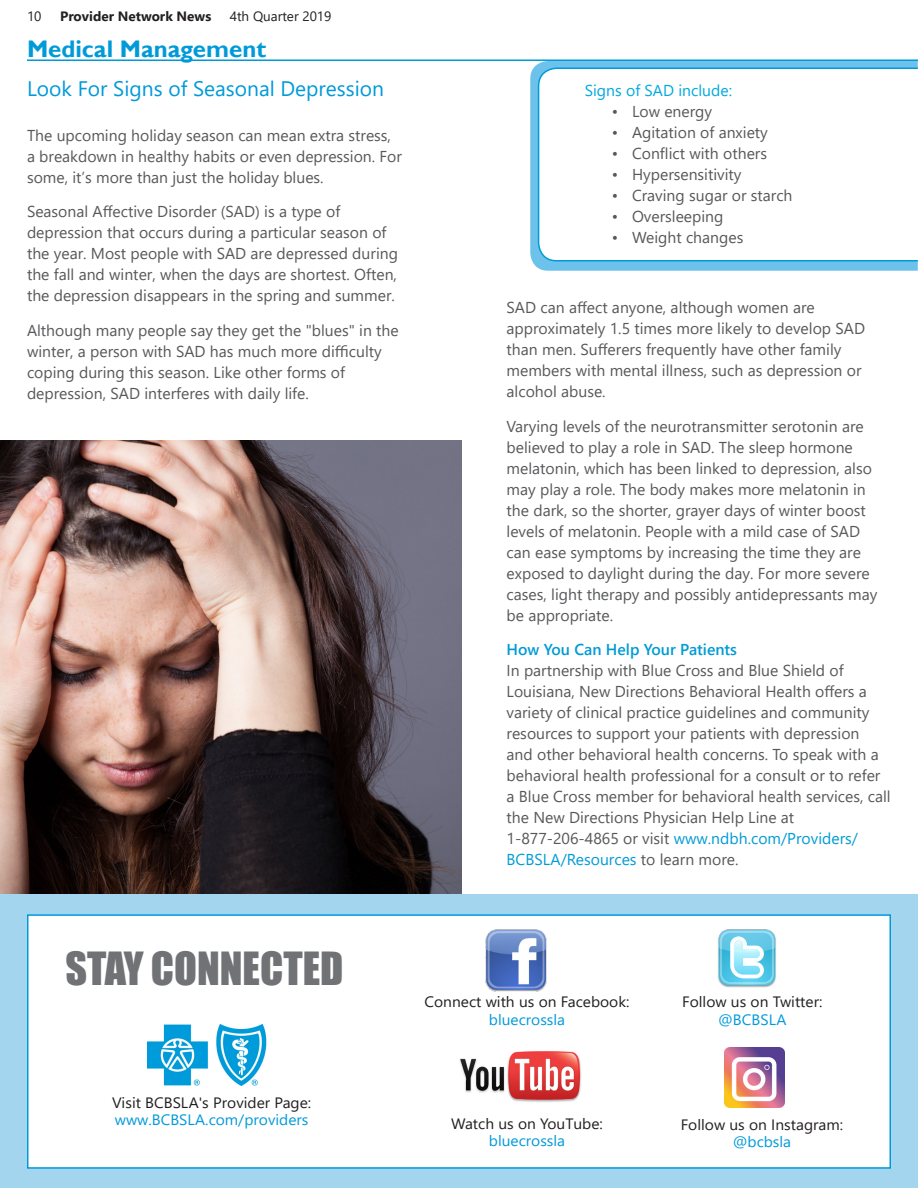
<style>
.page{position:relative;width:918px;height:1188px;background:#fff}
.page>*{position:absolute;margin:0;border:0;box-sizing:border-box;transform-origin:0 0}
.Article_Text{font:42px "Impact";color:#717275}
.Article_Text-2{font:700 24px "Gill Sans";color:#009ad9}
.Article_Text-3{font:21px "Segoe UI";color:#009ad9}
.Article_Text-4{font:15.75px/21px "Segoe UI";color:#57585a}
.Article_Text-5{font:600 15.75px "Segoe UI";color:#009bd5}
.Article_Text-6{font:15.75px "Segoe UI";color:#00a9e0}
.Article_Text-7{font:15px "Segoe UI";color:#231f20;scale:1.04 1}
.Article_Text-8{font:15px "Segoe UI";color:#009ad9;scale:1.04 1}
.t1{font:700 13.5px "Segoe UI";color:#231f20}
.t2{font:13.5px "Segoe UI";color:#231f20}
.s1{color:#009bd5}
</style>
<div class="page">
<img style="left:0;top:440px;width:461px;height:455px">
<div style="left:0;top:895px;width:918px;height:293px;background:#a4d5ee"></div>
<hr style="left:27px;top:59px;width:891px;height:2px;background:#009ad9">
<div style="left:27px;top:914px;width:864px;height:255px;background:#fff;border:2px solid #009ad9"></div>
<img style="left:485px;top:929px;width:62px;height:62px">
<img style="left:718px;top:929px;width:58px;height:59px">
<img style="left:460px;top:1051px;width:121px;height:51px">
<img style="left:148px;top:1024px;width:119px;height:62px">
<img style="left:725px;top:1047px;width:60px;height:61px">
<svg style="left:530px;top:61px;width:388px;height:210px;fill:#6cc2ea"></svg>
<svg style="left:537px;top:67px;width:381px;height:195px"></svg>
<hr style="left:916px;top:69px;width:2px;height:191px;background:#fff">
<p class="t2" style="left:27px;top:4px;width:16px">10</p>
<p class="t1" style="left:60px;top:4px;width:153px">Provider Network News</p>
<p class="t2" style="left:230px;top:4px;width:103px">4th Quarter 2019</p>
<p class="Article_Text-2" style="left:27px;top:35px;width:241px">Medical Management</p>
<p class="Article_Text-3" style="left:27px;top:69px;width:358px">Look For Signs of Seasonal Depression</p>
<p class="Article_Text-6" style="left:585px;top:75px;width:149px">Signs of SAD include:</p>
<p class="Article_Text-4" style="left:612px;top:99px;width:102px">• Low energy</p>
<p class="Article_Text-4" style="left:612px;top:120px;width:158px">• Agitation of anxiety</p>
<p class="Article_Text-4" style="left:612px;top:141px;width:157px">• Conflict with others</p>
<p class="Article_Text-4" style="left:612px;top:162px;width:131px">• Hypersensitivity</p>
<p class="Article_Text-4" style="left:612px;top:183px;width:182px">• Craving sugar or starch</p>
<p class="Article_Text-4" style="left:612px;top:204px;width:113px">• Oversleeping</p>
<p class="Article_Text-4" style="left:612px;top:225px;width:133px">• Weight changes</p>
<p class="Article_Text-4" style="left:27px;top:123px;width:377px">The upcoming holiday season can mean extra stress, a breakdown in healthy habits or even depression. For some, it’s more than just the holiday blues.</p>
<p class="Article_Text-4" style="left:27px;top:200px;width:373px">Seasonal Affective Disorder (SAD) is a type of depression that occurs during a particular season of the year. Most people with SAD are depressed during the fall and winter, when the days are shortest. Often, the depression disappears in the spring and summer.</p>
<p class="Article_Text-4" style="left:27px;top:318px;width:373px">Although many people say they get the "blues" in the winter, a person with SAD has much more difficulty coping during this season. Like other forms of depression, SAD interferes with daily life.</p>
<p class="Article_Text-4" style="left:507px;top:296px;width:360px">SAD can affect anyone, although women are approximately 1.5 times more likely to develop SAD than men. Sufferers frequently have other family members with mental illness, such as depression or alcohol abuse.</p>
<p class="Article_Text-4" style="left:507px;top:414px;width:372px">Varying levels of the neurotransmitter serotonin are believed to play a role in SAD. The sleep hormone melatonin, which has been linked to depression, also may play a role. The body makes more melatonin in the dark, so the shorter, grayer days of winter boost levels of melatonin. People with a mild case of SAD can ease symptoms by increasing the time they are exposed to daylight during the day. For more severe cases, light therapy and possibly antidepressants may be appropriate.</p>
<p class="Article_Text-5" style="left:507px;top:635px;width:232px">How You Can Help Your Patients</p>
<p class="Article_Text-4" style="left:507px;top:659px;width:386px">In partnership with Blue Cross and Blue Shield of Louisiana, New Directions Behavioral Health offers a variety of clinical practice guidelines and community resources to support your patients with depression<br>and other behavioral health concerns. To speak with a behavioral health professional for a consult or to refer a Blue Cross member for behavioral health services, call the New Directions Physician Help Line at 1-877-206-4865 or visit <span class="s1">www.ndbh.com/Providers/ BCBSLA/Resources</span> to learn more.</p>
<p class="Article_Text" style="left:65px;top:936px;width:279px">STAY CONNECTED</p>
<p class="Article_Text-7" style="left:112px;top:1089px;width:193px">Visit BCBSLA's Provider Page:</p>
<p class="Article_Text-8" style="left:115px;top:1105px;width:188px">www.BCBSLA.com/providers</p>
<p class="Article_Text-7" style="left:425px;top:988px;width:199px">Connect with us on Facebook:</p>
<p class="Article_Text-8" style="left:489px;top:1006px;width:75px">bluecrossla</p>
<p class="Article_Text-7" style="left:451px;top:1110px;width:147px">Watch us on YouTube:</p>
<p class="Article_Text-8" style="left:489px;top:1126px;width:75px">bluecrossla</p>
<p class="Article_Text-7" style="left:682px;top:987px;width:136px">Follow us on Twitter:</p>
<p class="Article_Text-8" style="left:718px;top:1005px;width:67px">@BCBSLA</p>
<p class="Article_Text-7" style="left:681px;top:1111px;width:158px">Follow us on Instagram:</p>
<p class="Article_Text-8" style="left:733px;top:1127px;width:58px">@bcbsla</p>
</div>
